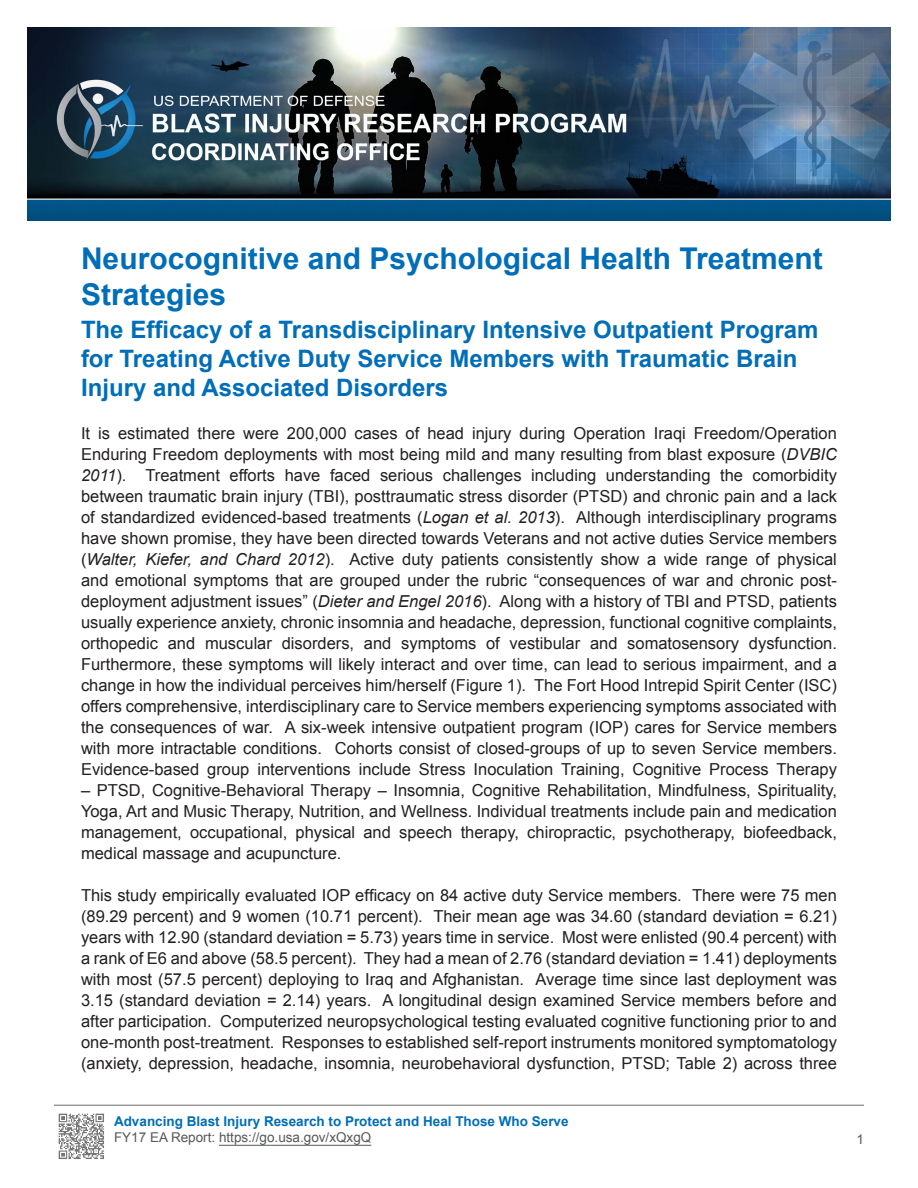
<style>
.page{position:relative;width:918px;height:1188px;background:#fff}
.page>*{position:absolute;margin:0;border:0;box-sizing:border-box;transform-origin:0 0}
.t1{font:700 30px/36px "Arial";color:#006eb8}
.t2{font:700 24px/28.8px "Arial";color:#006eb8}
.t3{font:16.5px/21px "Arial";color:#231f20;text-align:justify}
.t4{font:700 13.5px "Arial";color:#006eb8}
.t5{font:13.5px "Arial";color:#57585a}
.s1{font-style:italic}
</style>
<div class="page">
<img style="left:27px;top:27px;width:864px;height:193px">
<hr style="left:219px;top:1145px;width:152px;height:1px;background:#57585a">
<img style="left:58px;top:1113px;width:46px;height:46px">
<hr style="left:54px;top:1105px;width:810px;height:1px;background:#6c6d70">
<p class="t1" style="left:81px;top:242px;width:743px">Neurocognitive and Psychological Health Treatment<br>Strategies</p>
<p class="t2" style="left:81px;top:316px;width:739px">The Efficacy of a Transdisciplinary Intensive Outpatient Program for Treating Active Duty Service Members with Traumatic Brain<br>Injury and Associated Disorders</p>
<p class="t3" style="left:81px;top:422px;width:758px">It is estimated there were 200,000 cases of head injury during Operation Iraqi Freedom/Operation Enduring Freedom deployments with most being mild and many resulting from blast exposure (<span class="s1">DVBIC 2011</span>). Treatment efforts have faced serious challenges including understanding the comorbidity between traumatic brain injury (TBI), posttraumatic stress disorder (PTSD) and chronic pain and a lack of standardized evidenced-based treatments (<span class="s1">Logan et al. 2013</span>). Although interdisciplinary programs have shown promise, they have been directed towards Veterans and not active duties Service members (<span class="s1">Walter, Kiefer, and Chard 2012</span>). Active duty patients consistently show a wide range of physical and emotional symptoms that are grouped under the rubric “consequences of war and chronic post&shy;deployment adjustment issues” (<span class="s1">Dieter and Engel 2016</span>). Along with a history of TBI and PTSD, patients usually experience anxiety, chronic insomnia and headache, depression, functional cognitive complaints, orthopedic and muscular disorders, and symptoms of vestibular and somatosensory dysfunction.<br>Furthermore, these symptoms will likely interact and over time, can lead to serious impairment, and a change in how the individual perceives him/herself (Figure 1). The Fort Hood Intrepid Spirit Center (ISC) offers comprehensive, interdisciplinary care to Service members experiencing symptoms associated with the consequences of war. A six-week intensive outpatient program (IOP) cares for Service members with more intractable conditions. Cohorts consist of closed-groups of up to seven Service members.<br>Evidence-based group interventions include Stress Inoculation Training, Cognitive Process Therapy</p>
<p class="t3" style="left:81px;top:779px;width:757px">– PTSD, Cognitive-Behavioral Therapy – Insomnia, Cognitive Rehabilitation, Mindfulness, Spirituality, Yoga, Art and Music Therapy, Nutrition, and Wellness. Individual treatments include pain and medication management, occupational, physical and speech therapy, chiropractic, psychotherapy, biofeedback, medical massage and acupuncture.</p>
<p class="t3" style="left:81px;top:884px;width:757px">This study empirically evaluated IOP efficacy on 84 active duty Service members. There were 75 men (89.29 percent) and 9 women (10.71 percent). Their mean age was 34.60 (standard deviation = 6.21) years with 12.90 (standard deviation = 5.73) years time in service. Most were enlisted (90.4 percent) with a rank of E6 and above (58.5 percent). They had a mean of 2.76 (standard deviation = 1.41) deployments with most (57.5 percent) deploying to Iraq and Afghanistan. Average time since last deployment was 3.15 (standard deviation = 2.14) years. A longitudinal design examined Service members before and after participation. Computerized neuropsychological testing evaluated cognitive functioning prior to and one-month post-treatment. Responses to established self-report instruments monitored symptomatology (anxiety, depression, headache, insomnia, neurobehavioral dysfunction, PTSD; Table 2) across three</p>
<p class="t4" style="left:114px;top:1112px;width:456px">Advancing Blast Injury Research to Protect and Heal Those Who Serve</p>
<p class="t5" style="left:114px;top:1129px;width:259px">FY17 EA Report: https://go.usa.gov/xQxgQ</p>
<p class="t5" style="left:856px;top:1130px;width:9px">1</p>
</div>
